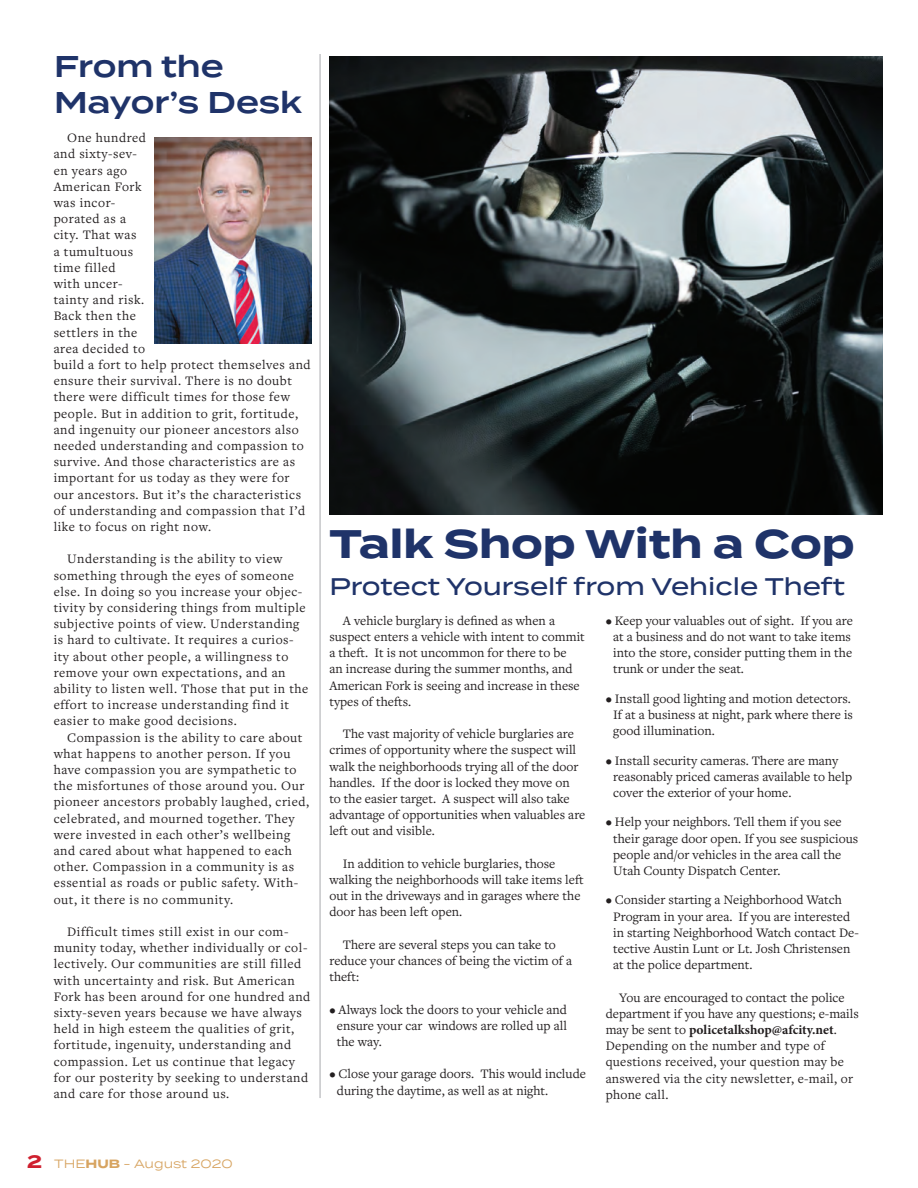
<style>
.page{position:relative;width:918px;height:1188px;background:#fff}
.page>*{position:absolute;margin:0;border:0;box-sizing:border-box;transform-origin:0 0}
.t1{font:700 39.75px "Termina";color:#1f3369}
.t2{font:600 30px/36px "Termina";color:#1f3369}
.t3{font:500 24px "Termina";color:#1f3369}
.t4{font:13.5px/16.2px "Freight Text Pro";letter-spacing:.03em;color:#231f20}
.t5{font:13.5px/16.2px "Freight Text Pro";color:#231f20}
.t6{font:700 13.5px "Minion Pro";color:#231f20}
.t7{font:12px "Termina";color:#d7a461}
.s1{font-family:"Freight Text Pro";font-weight:400}
.s2{font-weight:700;font-size:18px;color:#cf202f}
.s3{font-weight:700}
</style>
<div class="page">
<hr style="left:320px;top:54px;width:1px;height:1044px;background:#a8a9ad">
<img style="left:329px;top:56px;width:553px;height:459px">
<img style="left:154px;top:137px;width:157px;height:206px">
<h2 class="t2" style="left:54px;top:48px;width:250px">From the<br>Mayor’s Desk</h2>
<p class="t4" style="left:54px;top:129px;width:259px;text-indent:14px">One hundred<br>and sixty-sev-<br>en years ago<br>American Fork<br>was incor-<br>porated as a<br>city. That was<br>a tumultuous<br>time filled<br>with uncer-<br>tainty and risk.<br>Back then the<br>settlers in the<br>area decided to<br>build a fort to help protect themselves and ensure their survival. There is no doubt there were difficult times for those few people. But in addition to grit, fortitude, and ingenuity our pioneer ancestors also needed understanding and compassion to survive. And those characteristics are as important for us today as they were for our ancestors. But it’s the characteristics of understanding and compassion that I’d like to focus on right now.</p>
<p class="t4" style="left:54px;top:551px;width:256px;text-indent:14px">Understanding is the ability to view something through the eyes of someone else. In doing so you increase your objec&shy;tivity by considering things from multiple subjective points of view. Understanding is hard to cultivate. It requires a curios&shy;ity about other people, a willingness to remove your own expectations, and an ability to listen well. Those that put in the effort to increase understanding find it easier to make good decisions.</p>
<p class="t4" style="left:54px;top:729px;width:257px;text-indent:14px">Compassion is the ability to care about what happens to another person. If you have compassion you are sympathetic to the misfortunes of those around you. Our pioneer ancestors probably laughed, cried, celebrated, and mourned together. They were invested in each other’s wellbeing and cared about what happened to each other. Compassion in a community is as essential as roads or public safety. With&shy;out, it there is no community.</p>
<p class="t4" style="left:54px;top:923px;width:258px;text-indent:14px">Difficult times still exist in our com&shy;munity today, whether individually or col&shy;lectively. Our communities are still filled with uncertainty and risk. But American Fork has been around for one hundred and sixty-seven years because we have always held in high esteem the qualities of grit, fortitude, ingenuity, understanding and compassion. Let us continue that legacy for our posterity by seeking to understand and care for those around us.</p>
<h1 class="t1" style="left:329px;top:514px;width:527px">Talk Shop With a Cop</h1>
<h3 class="t3" style="left:329px;top:569px;width:517px">Protect Yourself from Vehicle Theft</h3>
<p class="t5" style="left:329px;top:612px;width:257px;text-indent:14px">A vehicle burglary is defined as when a suspect enters a vehicle with intent to commit a theft. It is not uncommon for there to be<br>an increase during the summer months, and American Fork is seeing and increase in these types of thefts.</p>
<p class="t5" style="left:329px;top:725px;width:258px;text-indent:14px">The vast majority of vehicle burglaries are crimes of opportunity where the suspect will walk the neighborhoods trying all of the door handles. If the door is locked they move on<br>to the easier target. A suspect will also take advantage of opportunities when valuables are left out and visible.</p>
<p class="t5" style="left:329px;top:855px;width:256px;text-indent:14px">In addition to vehicle burglaries, those walking the neighborhoods will take items left out in the driveways and in garages where the door has been left open.</p>
<p class="t5" style="left:329px;top:936px;width:244px;text-indent:14px">There are several steps you can take to reduce your chances of being the victim of a theft:</p>
<p class="t4" style="left:337px;top:1001px;width:232px;text-align:justify;text-indent:-8px">• Always lock the doors to your vehicle and ensure your car windows are rolled up all the way.</p>
<p class="t5" style="left:337px;top:1066px;width:251px;text-indent:-8px">• Close your garage doors. This would include during the daytime, as well as at night.</p>
<p class="t5" style="left:613px;top:612px;width:241px;text-indent:-8px">• Keep your valuables out of sight. If you are at a business and do not want to take items into the store, consider putting them in the trunk or under the seat.</p>
<p class="t5" style="left:613px;top:690px;width:241px;text-indent:-8px">• Install good lighting and motion detectors.<br>If at a business at night, park where there is good illumination.</p>
<p class="t5" style="left:613px;top:752px;width:240px;text-indent:-8px">• Install security cameras. There are many reasonably priced cameras available to help cover the exterior of your home.</p>
<p class="t5" style="left:613px;top:814px;width:247px;text-indent:-8px">• Help your neighbors. Tell them if you see their garage door open. If you see suspicious people and/or vehicles in the area call the Utah County Dispatch Center.</p>
<p class="t5" style="left:613px;top:892px;width:247px;text-indent:-8px">• Consider starting a Neighborhood Watch Program in your area. If you are interested in starting Neighborhood Watch contact De&shy;tective Austin Lunt or Lt. Josh Christensen at the police department.</p>
<p class="t5" style="left:606px;top:989px;width:255px;text-align:center">You are encouraged to contact the police department if you have any questions; e-mails</p>
<p class="t6" style="left:606px;top:1022px;width:233px"><span class="s1">may be sent to</span> policetalkshop@afcity.net<span class="s1">.</span></p>
<p class="t4" style="left:606px;top:1037px;width:249px">Depending on the number and type of questions received, your question may be answered via the city newsletter, e-mail, or phone call.</p>
<p class="t7" style="left:27px;top:1155px;width:207px"><span class="s2">2</span> THE<span class="s3">HUB</span> - August 2020</p>
</div>
